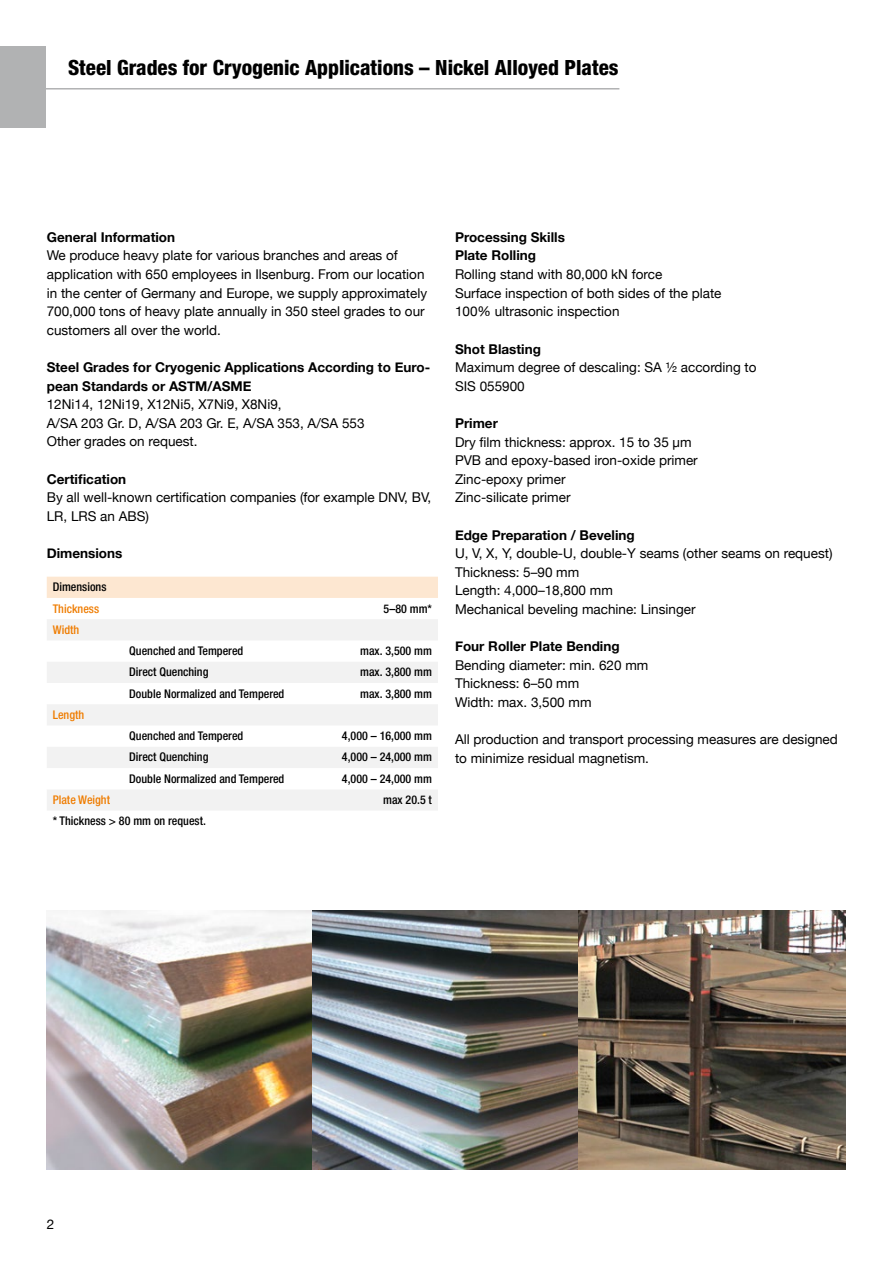
<style>
.page{position:relative;width:893px;height:1263px;background:#fff}
.page>*{position:absolute;margin:0;border:0;box-sizing:border-box;transform-origin:0 0}
.t1{font:800 condensed 21px "Helvetica Neue LT Pro";color:#000}
.t2{font:13.5px/18.6px "Helvetica Neue";color:#000}
.t3{font:700 13.5px/18.6px "Helvetica Neue";color:#000}
.t4{font:500 condensed 12px "Helvetica Neue LT Pro";color:#000}
.t5{font:500 condensed 12px "Helvetica Neue LT Pro";color:#ef7c00}
</style>
<div class="page">
<hr style="left:0;top:88px;width:619px;height:2px;background:#b1b2b3">
<img style="left:47px;top:910px;width:798px;height:260px">
<div style="left:47px;top:577px;width:391px;height:21px;background:#fde7d1"></div>
<svg style="left:47px;top:619px;width:391px;height:191px;fill:#f2f2f2"></svg>
<svg style="left:47px;top:768px;width:391px;height:21px"></svg>
<div style="left:0;top:47px;width:46px;height:81px;background:#b1b2b3"></div>
<h1 class="t1" style="left:68px;top:55px;width:552px">Steel Grades for Cryogenic Applications – Nickel Alloyed Plates</h1>
<p class="t3" style="left:47px;top:228px;width:130px">General Information</p>
<p class="t2" style="left:47px;top:247px;width:382px">We produce heavy plate for various branches and areas of application with 650 employees in Ilsenburg. From our location in the center of Germany and Europe, we supply approximately 700,000 tons of heavy plate annually in 350 steel grades to our customers all over the world.</p>
<p class="t3" style="left:47px;top:358px;width:385px">Steel Grades for Cryogenic Applications According to Euro&shy;pean Standards or ASTM/ASME</p>
<p class="t2" style="left:47px;top:396px;width:319px">12Ni14, 12Ni19, X12Ni5, X7Ni9, X8Ni9,<br>A/SA 203 Gr. D, A/SA 203 Gr. E, A/SA 353, A/SA 553<br>Other grades on request.</p>
<p class="t3" style="left:47px;top:470px;width:81px">Certification</p>
<p class="t2" style="left:47px;top:489px;width:386px">By all well-known certification companies (for example DNV, BV,<br>LR, LRS an ABS)</p>
<p class="t3" style="left:47px;top:544px;width:77px">Dimensions</p>
<p class="t4" style="left:53px;top:580px;width:55px">Dimensions</p>
<p class="t5" style="left:53px;top:601px;width:48px">Thickness</p>
<p class="t4" style="left:384px;top:601px;width:50px">5–80 mm*</p>
<p class="t5" style="left:53px;top:622px;width:28px">Width</p>
<p class="t4" style="left:129px;top:644px;width:116px">Quenched and Tempered</p>
<p class="t4" style="left:360px;top:644px;width:73px">max. 3,500 mm</p>
<p class="t4" style="left:129px;top:665px;width:81px">Direct Quenching</p>
<p class="t4" style="left:360px;top:665px;width:73px">max. 3,800 mm</p>
<p class="t4" style="left:129px;top:686px;width:157px">Double Normalized and Tempered</p>
<p class="t4" style="left:360px;top:686px;width:73px">max. 3,800 mm</p>
<p class="t5" style="left:53px;top:707px;width:33px">Length</p>
<p class="t4" style="left:129px;top:729px;width:116px">Quenched and Tempered</p>
<p class="t4" style="left:342px;top:729px;width:91px">4,000 – 16,000 mm</p>
<p class="t4" style="left:129px;top:750px;width:81px">Direct Quenching</p>
<p class="t4" style="left:342px;top:750px;width:91px">4,000 – 24,000 mm</p>
<p class="t4" style="left:129px;top:771px;width:157px">Double Normalized and Tempered</p>
<p class="t4" style="left:342px;top:771px;width:91px">4,000 – 24,000 mm</p>
<p class="t5" style="left:53px;top:792px;width:59px">Plate Weight</p>
<p class="t4" style="left:383px;top:792px;width:50px">max 20.5 t</p>
<p class="t4" style="left:53px;top:814px;width:155px">* Thickness &gt; 80 mm on request.</p>
<p class="t3" style="left:455px;top:228px;width:111px">Processing Skills<br>Plate Rolling</p>
<p class="t2" style="left:455px;top:266px;width:268px">Rolling stand with 80,000 kN force<br>Surface inspection of both sides of the plate<br>100% ultrasonic inspection</p>
<p class="t3" style="left:455px;top:340px;width:87px">Shot Blasting</p>
<p class="t2" style="left:455px;top:359px;width:303px">Maximum degree of descaling: SA ½ according to<br>SIS 055900</p>
<p class="t3" style="left:455px;top:414px;width:44px">Primer</p>
<p class="t2" style="left:455px;top:433px;width:244px">Dry film thickness: approx. 15 to 35 µm<br>PVB and epoxy-based iron-oxide primer<br>Zinc-epoxy primer<br>Zinc-silicate primer</p>
<p class="t3" style="left:455px;top:526px;width:181px">Edge Preparation / Beveling</p>
<p class="t2" style="left:455px;top:545px;width:379px">U, V, X, Y, double-U, double-Y seams (other seams on request)<br>Thickness: 5–90 mm<br>Length: 4,000–18,800 mm<br>Mechanical beveling machine: Linsinger</p>
<p class="t3" style="left:455px;top:637px;width:166px">Four Roller Plate Bending</p>
<p class="t2" style="left:455px;top:656px;width:195px">Bending diameter: min. 620 mm<br>Thickness: 6–50 mm<br>Width: max. 3,500 mm</p>
<p class="t2" style="left:455px;top:731px;width:384px">All production and transport processing measures are designed to minimize residual magnetism.</p>
<p class="t2" style="left:47px;top:1216px;width:9px">2</p>
</div>
